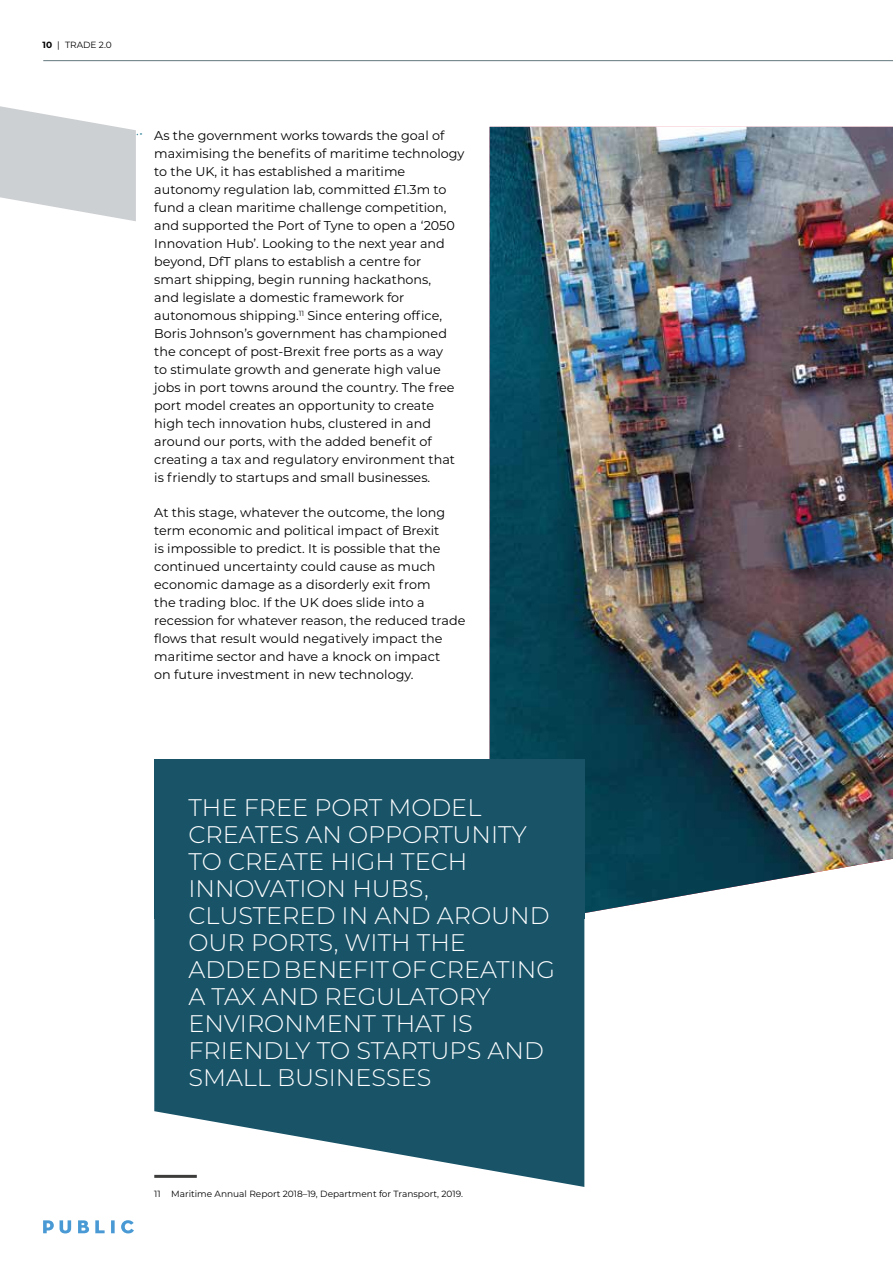
<style>
.page{position:relative;width:893px;height:1263px;background:#fff}
.page>*{position:absolute;margin:0;border:0;box-sizing:border-box;transform-origin:0 0}
.t1{font:300 24px/27px "Montserrat";color:#fff}
.t2{font:12.75px/18px "Montserrat";color:#000}
.t3{font:9px "Montserrat";color:#000}
.s1{font-weight:700}
</style>
<div class="page">
<svg style="left:43px;top:1220px;width:91px;height:13px"></svg>
<img style="left:490px;top:127px;width:403px;height:803px">
<svg style="left:154px;top:918px;width:430px;height:269px;background:#386b7d"></svg>
<div style="left:154px;top:759px;width:430px;height:159px;background:#185368"></div>
<svg style="left:0;top:106px;width:141px;height:115px"></svg>
<hr style="left:43px;top:60px;width:850px;height:1px;background:#62777c">
<p class="t3" style="left:43px;top:39px;width:71px"><span class="s1">10</span> | TRADE 2.0</p>
<p class="t2" style="left:154px;top:126px;width:312px">As the government works towards the goal of maximising the benefits of maritime technology to the UK, it has established a maritime autonomy regulation lab, committed £1.3m to fund a clean maritime challenge competition, and supported the Port of Tyne to open a ‘2050<br>Innovation Hub’. Looking to the next year and beyond, DfT plans to establish a centre for<br>smart shipping, begin running hackathons,<br>and legislate a domestic framework for autonomous shipping.<sup>11</sup> Since entering office, Boris Johnson’s government has championed the concept of post-Brexit free ports as a way<br>to stimulate growth and generate high value jobs in port towns around the country. The free port model creates an opportunity to create high tech innovation hubs, clustered in and around our ports, with the added benefit of creating a tax and regulatory environment that is friendly to startups and small businesses.</p>
<p class="t2" style="left:154px;top:503px;width:313px">At this stage, whatever the outcome, the long term economic and political impact of Brexit<br>is impossible to predict. It is possible that the continued uncertainty could cause as much economic damage as a disorderly exit from<br>the trading bloc. If the UK does slide into a recession for whatever reason, the reduced trade flows that result would negatively impact the maritime sector and have a knock on impact<br>on future investment in new technology.</p>
<h1 class="t1" style="left:188px;top:793px;width:368px">THE FREE PORT MODEL<br>CREATES AN OPPORTUNITY<br>TO CREATE HIGH TECH<br>INNOVATION HUBS,<br>CLUSTERED IN AND AROUND<br>OUR PORTS, WITH THE<br>ADDED BENEFIT OF CREATING<br>A TAX AND REGULATORY<br>ENVIRONMENT THAT IS<br>FRIENDLY TO STARTUPS AND<br>SMALL BUSINESSES</h1>
<p class="t3" style="left:154px;top:1187px;width:310px">11 Maritime Annual Report 2018–19, Department for Transport, 2019.</p>
</div>
